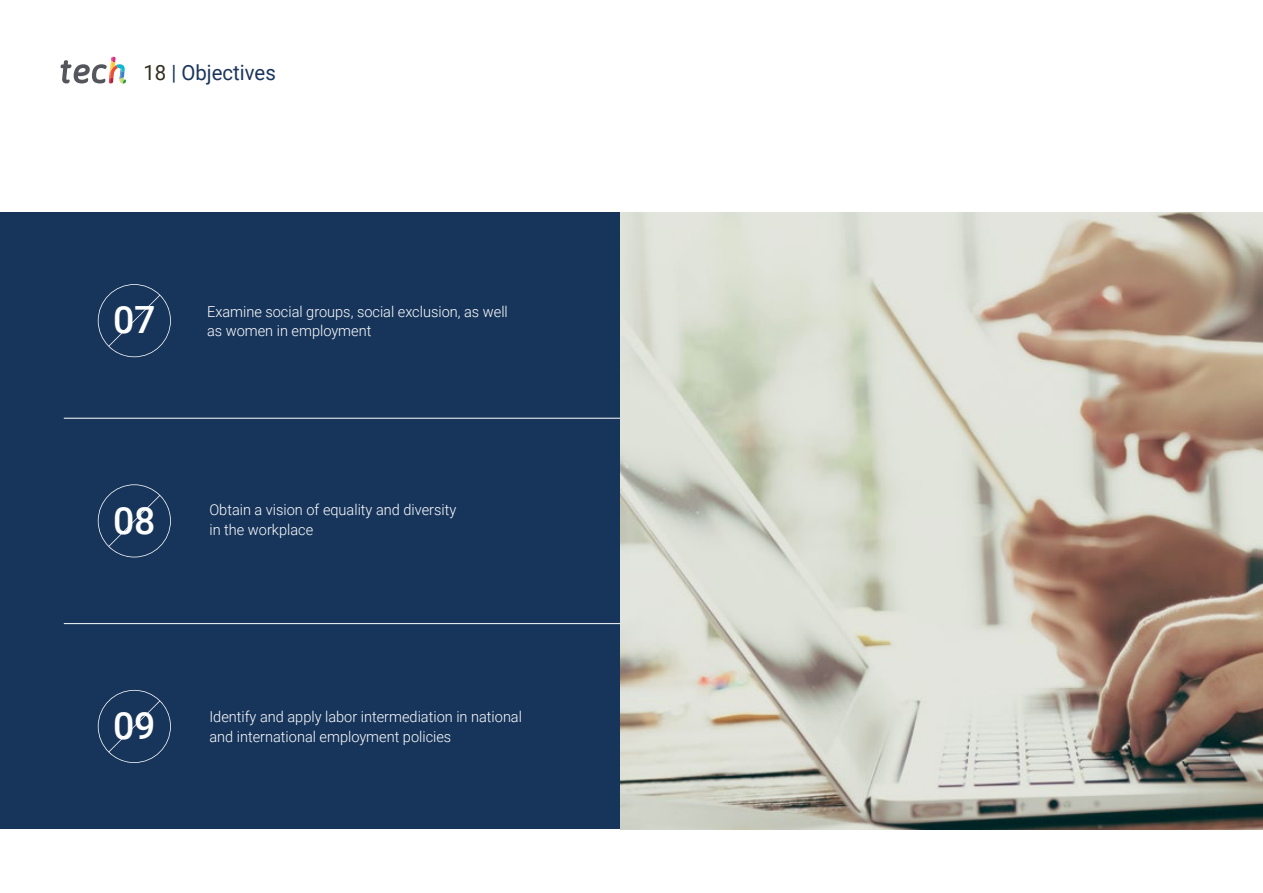
<style>
.page{position:relative;width:1263px;height:893px;background:#fff}
.page>*{position:absolute;margin:0;border:0;box-sizing:border-box;transform-origin:0 0}
.t1{font:500 37.5px "Roboto";color:#fff}
.t2{font:21px "Roboto";color:#1a355c}
.t3{font:300 15px/19.5px "Roboto";color:#fff}
.s1{color:#312e20}
</style>
<div class="page">
<div style="left:0;top:213px;width:621px;height:616px;background:#17355b"></div>
<svg style="left:98px;top:284px;width:73px;height:73px"></svg>
<svg style="left:98px;top:690px;width:73px;height:73px"></svg>
<svg style="left:98px;top:484px;width:73px;height:73px"></svg>
<hr style="left:64px;top:418px;width:1199px;height:1px;background:#fff">
<hr style="left:64px;top:623px;width:1199px;height:1px;background:#fff">
<img style="left:621px;top:213px;width:642px;height:616px">
<svg style="left:61px;top:57px;width:65px;height:27px"></svg>
<h2 class="t2" style="left:144px;top:57px;width:134px"><span class="s1">18</span> | Objectives</h2>
<h1 class="t1" style="left:113px;top:294px;width:44px">07</h1>
<p class="t3" style="left:207px;top:301px;width:302px">Examine social groups, social exclusion, as well</p>
<p class="t3" style="left:207px;top:320px;width:166px">as women in employment</p>
<h1 class="t1" style="left:113px;top:494px;width:44px">08</h1>
<p class="t3" style="left:209px;top:499px;width:248px">Obtain a vision of equality and diversity</p>
<p class="t3" style="left:209px;top:519px;width:105px">in the workplace</p>
<h1 class="t1" style="left:113px;top:699px;width:44px">09</h1>
<p class="t3" style="left:209px;top:707px;width:314px">Identify and apply labor intermediation in national and international employment policies</p>
</div>
